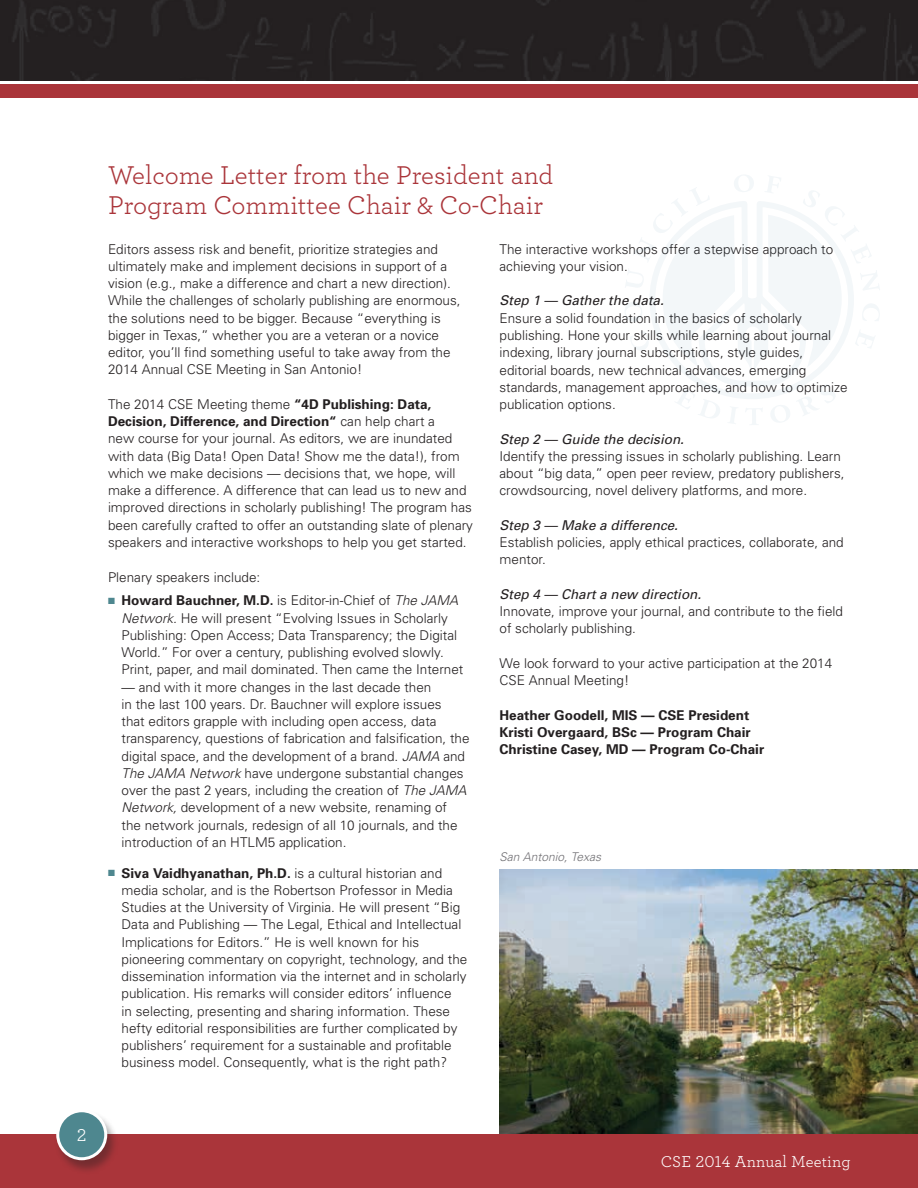
<style>
.page{position:relative;width:918px;height:1188px;background:#fff}
.page>*{position:absolute;margin:0;border:0;box-sizing:border-box;transform-origin:0 0}
.t1{font:27px/30px "Archer Book LF";color:#aa353a}
.t2{font:18px "Archer Book LF";color:#fff}
.t3{font:16.5px "Archer Book LF";letter-spacing:.01em;color:#fff}
.t4{font:300 13.5px/17.2px "Univers";color:#231f20}
.t5{font:700 13.5px/17.2px "Univers";color:#231f20}
.t6{font:italic 13.5px "Univers";color:#231f20}
.t7{font:italic 300 12px "Univers";color:#717074}
.s1{font-weight:700}
.s2{color:#4e878f}
.s3{font-style:italic}
</style>
<div class="page">
<div style="left:0;top:1134px;width:918px;height:54px;background:#aa353a"></div>
<img style="left:0;top:0;width:918px;height:81px">
<div style="left:54px;top:1110px;width:65px;height:65px;background:#231f20;opacity:.4"></div>
<div style="left:58px;top:1111px;width:48px;height:48px;background:#4e878f;border-radius:50%"></div>
<div style="left:56px;top:1109px;width:51px;height:51px;border:3px solid #fff;border-radius:50%"></div>
<div style="left:0;top:84px;width:918px;height:14px;background:#aa353a"></div>
<svg style="left:625px;top:175px;width:255px;height:250px"></svg>
<img style="left:500px;top:869px;width:418px;height:265px">
<h1 class="t1" style="left:108px;top:159px;width:447px">Welcome Letter from the President and<br>Program Committee Chair &amp; Co-Chair</h1>
<p class="t4" style="left:108px;top:240px;width:354px">Editors assess risk and benefit, prioritize strategies and ultimately make and implement decisions in support of a vision (e.g., make a difference and chart a new direction).<br>While the challenges of scholarly publishing are enormous, the solutions need to be bigger. Because “everything is bigger in Texas,” whether you are a veteran or a novice editor, you’ll find something useful to take away from the 2014 Annual CSE Meeting in San Antonio!</p>
<p class="t4" style="left:108px;top:396px;width:367px">The 2014 CSE Meeting theme <span class="s1">“4D Publishing: Data, Decision, Difference, and Direction“</span> can help chart a<br>new course for your journal. As editors, we are inundated with data (Big Data! Open Data! Show me the data!), from which we make decisions — decisions that, we hope, will make a difference. A difference that can lead us to new and improved directions in scholarly publishing! The program has been carefully crafted to offer an outstanding slate of plenary speakers and interactive workshops to help you get started.</p>
<p class="t4" style="left:108px;top:568px;width:154px">Plenary speakers include:</p>
<p class="t4" style="left:122px;top:592px;width:343px;text-indent:-14px"><span class="s2">■</span> <span class="s1">Howard Bauchner, M.D.</span> is Editor-in-Chief of <span class="s3">The JAMA Network.</span> He will present “Evolving Issues in Scholarly Publishing: Open Access; Data Transparency; the Digital World.” For over a century, publishing evolved slowly.<br>Print, paper, and mail dominated. Then came the Internet</p>
<p class="t4" style="left:122px;top:678px;width:350px">— and with it more changes in the last decade then<br>in the last 100 years. Dr. Bauchner will explore issues<br>that editors grapple with including open access, data transparency, questions of fabrication and falsification, the digital space, and the development of a brand. <span class="s3">JAMA</span> and <span class="s3">The JAMA Network</span> have undergone substantial changes over the past 2 years, including the creation of <span class="s3">The JAMA Network,</span> development of a new website, renaming of the network journals, redesign of all 10 journals, and the introduction of an HTLM5 application.</p>
<p class="t4" style="left:122px;top:864px;width:347px;text-indent:-14px"><span class="s2">■</span> <span class="s1">Siva Vaidhyanathan, Ph.D.</span> is a cultural historian and media scholar, and is the Robertson Professor in Media Studies at the University of Virginia. He will present “Big Data and Publishing — The Legal, Ethical and Intellectual Implications for Editors.” He is well known for his pioneering commentary on copyright, technology, and the dissemination information via the internet and in scholarly publication. His remarks will consider editors’ influence<br>in selecting, presenting and sharing information. These hefty editorial responsibilities are further complicated by publishers’ requirement for a sustainable and profitable business model. Consequently, what is the right path?</p>
<p class="t4" style="left:500px;top:240px;width:335px">The interactive workshops offer a stepwise approach to achieving your vision.</p>
<p class="t6" style="left:500px;top:293px;width:166px">Step 1 — Gather the data.</p>
<p class="t4" style="left:500px;top:309px;width:350px">Ensure a solid foundation in the basics of scholarly publishing. Hone your skills while learning about journal indexing, library journal subscriptions, style guides, editorial boards, new technical advances, emerging standards, management approaches, and how to optimize publication options.</p>
<p class="t6" style="left:500px;top:431px;width:186px">Step 2 — Guide the decision.</p>
<p class="t4" style="left:500px;top:447px;width:347px">Identify the pressing issues in scholarly publishing. Learn about “big data,” open peer review, predatory publishers, crowdsourcing, novel delivery platforms, and more.</p>
<p class="t6" style="left:500px;top:517px;width:180px">Step 3 — Make a difference.</p>
<p class="t4" style="left:500px;top:534px;width:346px">Establish policies, apply ethical practices, collaborate, and mentor.</p>
<p class="t6" style="left:500px;top:586px;width:203px">Step 4 — Chart a new direction.</p>
<p class="t4" style="left:500px;top:603px;width:345px">Innovate, improve your journal, and contribute to the field of scholarly publishing.</p>
<p class="t4" style="left:500px;top:654px;width:334px">We look forward to your active participation at the 2014<br>CSE Annual Meeting!</p>
<p class="t5" style="left:500px;top:706px;width:266px">Heather Goodell, MIS — CSE President<br>Kristi Overgaard, BSc — Program Chair<br>Christine Casey, MD — Program Co-Chair</p>
<p class="t7" style="left:500px;top:849px;width:103px">San Antonio, Texas</p>
<h2 class="t2" style="left:77px;top:1123px;width:11px">2</h2>
<p class="t3" style="left:661px;top:1151px;width:191px">CSE 2014 Annual Meeting</p>
</div>
